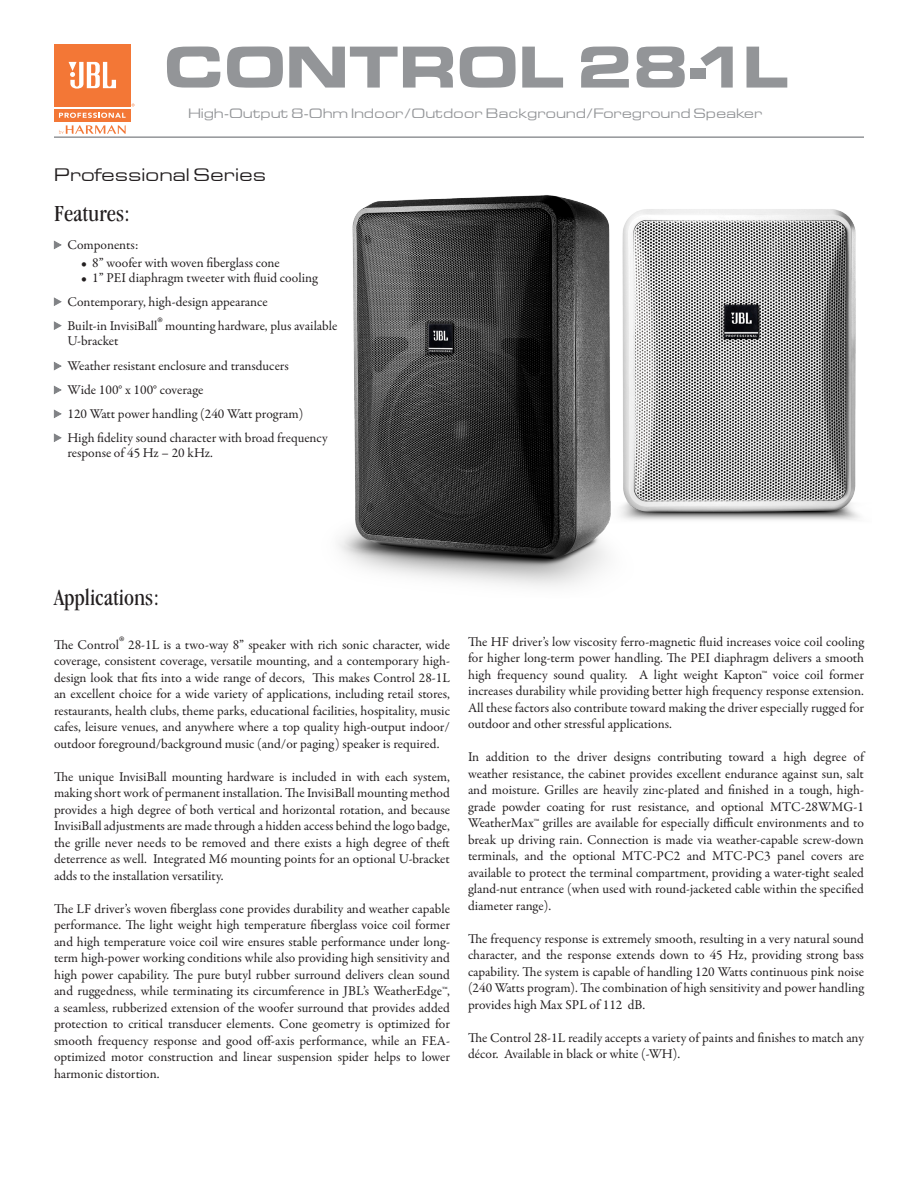
<style>
.page{position:relative;width:918px;height:1188px;background:#fff}
.page>*{position:absolute;margin:0;border:0;box-sizing:border-box;transform-origin:0 0}
.t1{font:700 58.5px "Eddmond";color:#939598}
.t2{font:condensed 24px "Garamond IT Cby BT";color:#231f20}
.t3{font:18px "Eddmond";letter-spacing:-.01em;color:#231f20}
.t4{font:13.5px/16.5px "Garamond Premr Pro";color:#231f20;text-align:justify}
.t5{font:13.5px "Eddmond";letter-spacing:-.01em;color:#939598}
.s1{font-size:21px}
</style>
<div class="page">
<hr style="left:54px;top:136px;width:810px;height:2px;background:#939598">
<svg style="left:53px;top:240px;width:9px;height:9px"></svg>
<svg style="left:53px;top:297px;width:9px;height:9px"></svg>
<svg style="left:53px;top:321px;width:9px;height:9px"></svg>
<svg style="left:53px;top:362px;width:9px;height:9px"></svg>
<svg style="left:53px;top:385px;width:9px;height:10px"></svg>
<svg style="left:53px;top:409px;width:9px;height:9px"></svg>
<svg style="left:53px;top:433px;width:9px;height:9px"></svg>
<svg style="left:59px;top:125px;width:67px;height:9px"></svg>
<div style="left:54px;top:109px;width:77px;height:12px;background:#f37736"></div>
<svg style="left:59px;top:113px;width:67px;height:5px"></svg>
<div style="left:54px;top:44px;width:77px;height:62px;background:#f37736"></div>
<svg style="left:69px;top:62px;width:47px;height:27px"></svg>
<img style="left:338px;top:195px;width:522px;height:392px">
<p class="t1" style="left:163px;top:28px;width:627px">CONTROL 28-1L</p>
<p class="t5" style="left:188px;top:105px;width:576px">High-Output 8-Ohm Indoor/Outdoor Background/Foreground Speaker</p>
<p class="t3" style="left:54px;top:163px;width:214px">Professional Series</p>
<p class="t2" style="left:54px;top:199px;width:78px">Features:</p>
<p class="t4" style="left:68px;top:237px;width:72px">Components:</p>
<p class="t4" style="left:81px;top:255px;width:200px">• 8” woofer with woven fiberglass cone</p>
<p class="t4" style="left:81px;top:270px;width:238px">• 1” PEI diaphragm tweeter with fluid cooling</p>
<p class="t4" style="left:68px;top:294px;width:202px">Contemporary, high-design appearance</p>
<p class="t4" style="left:68px;top:318px;width:271px;line-height:15px">Built-in InvisiBall<span class="s1">®</span> mounting hardware, plus available<br>U-bracket</p>
<p class="t4" style="left:68px;top:358px;width:223px">Weather resistant enclosure and transducers</p>
<p class="t4" style="left:68px;top:382px;width:138px">Wide 100° x 100° coverage</p>
<p class="t4" style="left:68px;top:406px;width:237px">120 Watt power handling (240 Watt program)</p>
<p class="t4" style="left:68px;top:431px;width:262px;line-height:15px">High fidelity sound character with broad frequency response of 45 Hz – 20 kHz.</p>
<p class="t2" style="left:54px;top:584px;width:107px">Applications:</p>
<p class="t4" style="left:54px;top:637px;width:398px">The Control<span class="s1">®</span> 28-1L is a two-way 8” speaker with rich sonic character, wide coverage, consistent coverage, versatile mounting, and a contemporary high&shy;design look that fits into a wide range of decors, This makes Control 28-1L an excellent choice for a wide variety of applications, including retail stores, restaurants, health clubs, theme parks, educational facilities, hospitality, music cafes, leisure venues, and anywhere where a top quality high-output indoor/ outdoor foreground/background music (and/or paging) speaker is required.</p>
<p class="t4" style="left:54px;top:769px;width:398px">The unique InvisiBall mounting hardware is included in with each system, making short work of permanent installation. The InvisiBall mounting method provides a high degree of both vertical and horizontal rotation, and because InvisiBall adjustments are made through a hidden access behind the logo badge, the grille never needs to be removed and there exists a high degree of theft deterrence as well. Integrated M6 mounting points for an optional U-bracket adds to the installation versatility.</p>
<p class="t4" style="left:54px;top:901px;width:398px">The LF driver’s woven fiberglass cone provides durability and weather capable performance. The light weight high temperature fiberglass voice coil former and high temperature voice coil wire ensures stable performance under long&shy;term high-power working conditions while also providing high sensitivity and high power capability. The pure butyl rubber surround delivers clean sound and ruggedness, while terminating its circumference in JBL’s WeatherEdge™, a seamless, rubberized extension of the woofer surround that provides added protection to critical transducer elements. Cone geometry is optimized for smooth frequency response and good off-axis performance, while an FEA&shy;optimized motor construction and linear suspension spider helps to lower harmonic distortion.</p>
<p class="t4" style="left:468px;top:633px;width:398px">The HF driver’s low viscosity ferro-magnetic fluid increases voice coil cooling for higher long-term power handling. The PEI diaphragm delivers a smooth high frequency sound quality. A light weight Kapton™ voice coil former increases durability while providing better high frequency response extension.<br>All these factors also contribute toward making the driver especially rugged for outdoor and other stressful applications.</p>
<p class="t4" style="left:468px;top:749px;width:398px">In addition to the driver designs contributing toward a high degree of weather resistance, the cabinet provides excellent endurance against sun, salt and moisture. Grilles are heavily zinc-plated and finished in a tough, high&shy;grade powder coating for rust resistance, and optional MTC-28WMG-1<br>WeatherMax™ grilles are available for especially difficult environments and to break up driving rain. Connection is made via weather-capable screw-down terminals, and the optional MTC-PC2 and MTC-PC3 panel covers are available to protect the terminal compartment, providing a water-tight sealed gland-nut entrance (when used with round-jacketed cable within the specified diameter range).</p>
<p class="t4" style="left:468px;top:930px;width:398px">The frequency response is extremely smooth, resulting in a very natural sound character, and the response extends down to 4 5 Hz, providing strong bass capability. The system is capable of handling 120 Watts continuous pink noise (240 Watts program). The combination of high sensitivity and power handling provides high Max SPL of 112 dB.</p>
<p class="t4" style="left:468px;top:1029px;width:398px">The Control 28-1L readily accepts a variety of paints and finishes to match any décor. Available in black or white (-WH).</p>
</div>
